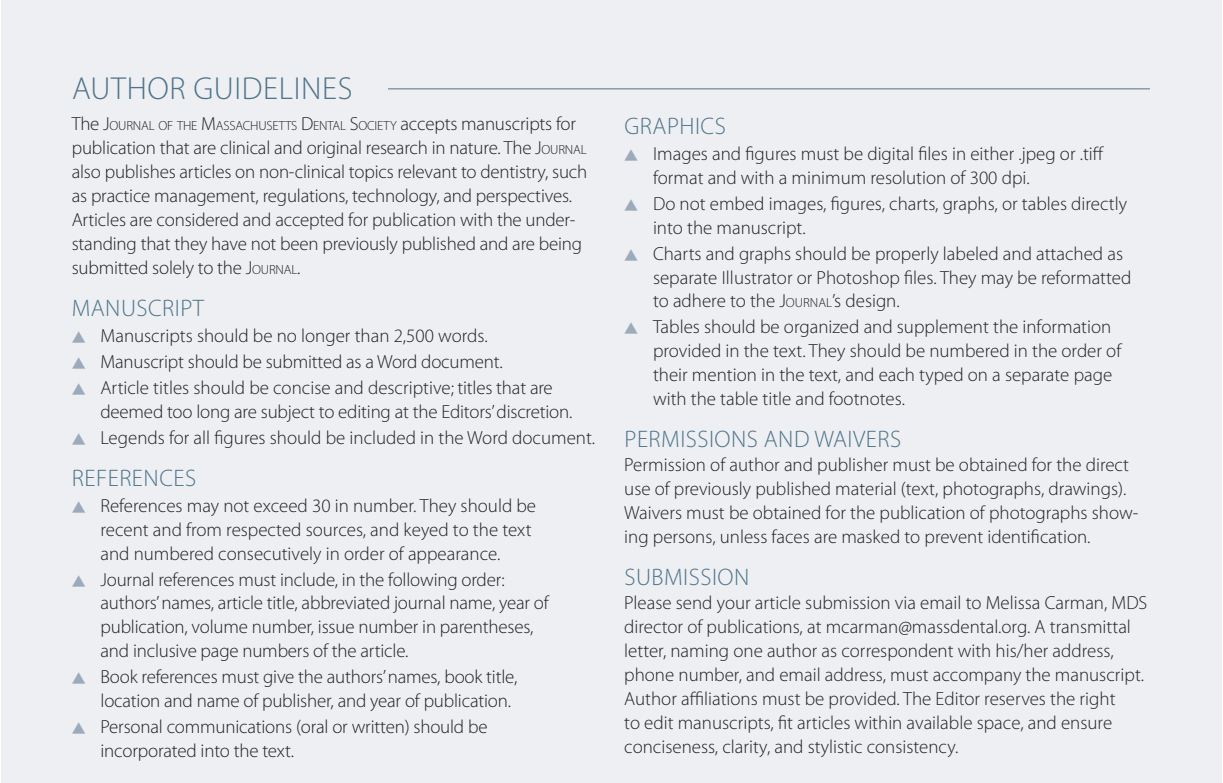
<style>
.page{position:relative;width:1223px;height:783px;background:#fff}
.page>*{position:absolute;margin:0;border:0;box-sizing:border-box;transform-origin:0 0}
.t1{font:300 32px "Myriad Pro";letter-spacing:.02em;color:#50748b}
.t2{font:300 24px "Myriad Pro";letter-spacing:.02em;color:#50748b}
.t3{font:300 19px/24px "Myriad Pro";color:#231f20}
.t4{font:300 13.2px "Myriad Pro";letter-spacing:-.015em;color:#231f20}
.s1{font-size:19px}
.s2{font-style:inherit}
.s3{font-size:13.2px}
</style>
<div class="page">
<div style="left:2px;top:0;width:1219px;height:782px;background:#edeff2"></div>
<hr style="left:388px;top:88px;width:761px;height:1px;background:#50748b">
<h1 class="t1" style="left:72px;top:76px;width:282px">AUTHOR GUIDELINES</h1>
<p class="t4" style="left:72px;top:118px;width:506px"><span class="s1">The</span> <span class="s1">J</span>OURNAL OF THE <span class="s1">M</span>ASSACHUSETTS <span class="s1">D</span>ENTAL <span class="s1">S</span>OCIETY <span class="s1">accepts manuscripts for</span></p>
<p class="t3" style="left:72px;top:137px;width:517px">publication that are clinical and original research in nature. The <span class="s2">J</span><span class="s3">OURNAL </span>also publishes articles on non-clinical topics relevant to dentistry, such as practice management, regulations, technology, and perspectives.<br>Articles are considered and accepted for publication with the under&shy;standing that they have not been previously published and are being submitted solely to the <span class="s2">J</span><span class="s3">OURNAL</span>.</p>
<p class="t2" style="left:72px;top:299px;width:133px">MANUSCRIPT</p>
<p class="t3" style="left:100px;top:324px;width:454px;line-height:26px">Manuscripts should be no longer than 2,500 words.<br>Manuscript should be submitted as a Word document.<br>Article titles should be concise and descriptive; titles that are</p>
<p class="t3" style="left:100px;top:399px;width:496px;line-height:26px">deemed too long are subject to editing at the Editors’ discretion.<br>Legends for all figures should be included in the Word document.</p>
<p class="t2" style="left:72px;top:468px;width:126px">REFERENCES</p>
<p class="t3" style="left:100px;top:494px;width:437px">References may not exceed 30 in number. They should be recent and from respected sources, and keyed to the text and numbered consecutively in order of appearance.</p>
<p class="t3" style="left:100px;top:568px;width:450px">Journal references must include, in the following order: authors’ names, article title, abbreviated journal name, year of publication, volume number, issue number in parentheses, and inclusive page numbers of the article.</p>
<p class="t3" style="left:100px;top:666px;width:418px">Book references must give the authors’ names, book title, location and name of publisher, and year of publication.</p>
<p class="t3" style="left:100px;top:716px;width:388px">Personal communications (oral or written) should be incorporated into the text.</p>
<p class="t2" style="left:624px;top:116px;width:103px">GRAPHICS</p>
<p class="t3" style="left:653px;top:143px;width:452px">Images and figures must be digital files in either .jpeg or .tiff format and with a minimum resolution of 300 dpi.</p>
<p class="t3" style="left:653px;top:192px;width:475px">Do not embed images, figures, charts, graphs, or tables directly into the manuscript.</p>
<p class="t3" style="left:653px;top:242px;width:480px">Charts and graphs should be properly labeled and attached as separate Illustrator or Photoshop files. They may be reformatted to adhere to the <span class="s2">J</span><span class="s3">OURNAL</span>’s design.</p>
<p class="t3" style="left:653px;top:316px;width:470px">Tables should be organized and supplement the information provided in the text. They should be numbered in the order of their mention in the text, and each typed on a separate page with the table title and footnotes.</p>
<p class="t2" style="left:624px;top:430px;width:278px">PERMISSIONS AND WAIVERS</p>
<p class="t3" style="left:624px;top:454px;width:515px">Permission of author and publisher must be obtained for the direct use of previously published material (text, photographs, drawings).<br>Waivers must be obtained for the publication of photographs show&shy;ing persons, unless faces are masked to prevent identification.</p>
<p class="t2" style="left:624px;top:567px;width:126px">SUBMISSION</p>
<p class="t3" style="left:624px;top:592px;width:524px">Please send your article submission via email to Melissa Carman, MDS director of publications, at mcarman@massdental.org. A transmittal letter, naming one author as correspondent with his/her address, phone number, and email address, must accompany the manuscript.<br>Author affiliations must be provided. The Editor reserves the right<br>to edit manuscripts, fit articles within available space, and ensure conciseness, clarity, and stylistic consistency.</p>
</div>
